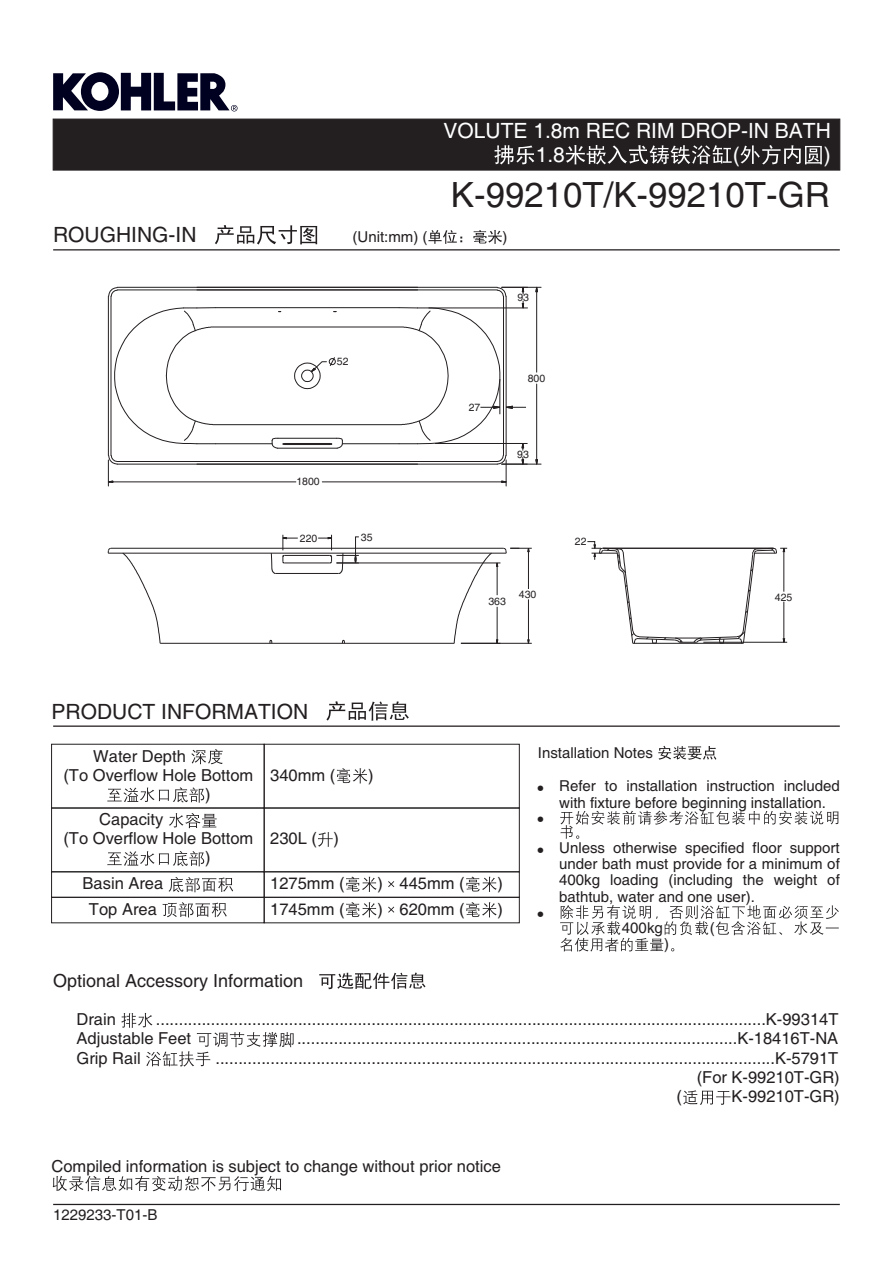
<style>
.page{position:relative;width:893px;height:1263px;background:#fff}
.page>*{position:absolute;margin:0;border:0;box-sizing:border-box;transform-origin:0 0}
.t1{font:34.8px "Arial";color:#231f20}
.t2{font:21px/24.2px "Arial";color:#fff}
.t3{font:21px "Arial";color:#231f20}
.t4{font:18px "Arial";color:#231f20}
.t5{font:16.5px/19.4px "Arial";color:#231f20}
.t6{font:15px/16.5px "Arial";color:#231f20}
.t7{font:15px "Corel Font 25554";color:#231f20}
.t8{font:10.5px "Arial";color:#231f20}
</style>
<div class="page">
<hr style="left:53px;top:1204px;width:787px;height:1px;background:#231f20">
<div style="left:53px;top:119px;width:787px;height:51px;background:#231f20"></div>
<svg style="left:494px;top:145px;width:40px;height:19px"></svg>
<svg style="left:566px;top:145px;width:166px;height:19px"></svg>
<svg style="left:740px;top:145px;width:82px;height:20px"></svg>
<hr style="left:53px;top:249px;width:787px;height:1px;background:#231f20">
<hr style="left:53px;top:725px;width:787px;height:2px;background:#231f20">
<svg style="left:388px;top:881px;width:6px;height:6px"></svg>
<svg style="left:346px;top:876px;width:31px;height:16px"></svg>
<svg style="left:466px;top:876px;width:31px;height:16px"></svg>
<svg style="left:388px;top:906px;width:6px;height:7px"></svg>
<svg style="left:346px;top:902px;width:31px;height:15px"></svg>
<svg style="left:466px;top:902px;width:31px;height:15px"></svg>
<svg style="left:683px;top:1090px;width:47px;height:15px"></svg>
<svg style="left:319px;top:972px;width:106px;height:17px"></svg>
<svg style="left:121px;top:1013px;width:173px;height:53px"></svg>
<svg style="left:560px;top:811px;width:278px;height:28px"></svg>
<svg style="left:560px;top:905px;width:279px;height:46px"></svg>
<svg style="left:658px;top:746px;width:58px;height:14px"></svg>
<svg style="left:53px;top:72px;width:185px;height:39px"></svg>
<hr style="left:160px;top:643px;width:294px;height:1px;background:#231f20">
<hr style="left:284px;top:562px;width:46px;height:1px;background:#231f20">
<hr style="left:284px;top:555px;width:46px;height:1px;background:#231f20">
<hr style="left:108px;top:553px;width:398px;height:1px;background:#231f20">
<hr style="left:111px;top:548px;width:393px;height:1px;background:#231f20">
<hr style="left:276px;top:573px;width:63px;height:1px;background:#231f20">
<svg style="left:107px;top:547px;width:5px;height:6px"></svg>
<svg style="left:269px;top:639px;width:4px;height:4px"></svg>
<svg style="left:122px;top:552px;width:39px;height:92px"></svg>
<svg style="left:270px;top:535px;width:28px;height:39px"></svg>
<svg style="left:318px;top:535px;width:42px;height:39px"></svg>
<hr style="left:336px;top:562px;width:164px;height:1px;background:#231f20">
<svg style="left:453px;top:547px;width:79px;height:97px"></svg>
<svg style="left:587px;top:541px;width:200px;height:103px"></svg>
<hr style="left:502px;top:464px;width:39px;height:1px;background:#231f20">
<hr style="left:502px;top:287px;width:39px;height:1px;background:#231f20">
<hr style="left:536px;top:384px;width:1px;height:76px;background:#231f20">
<hr style="left:536px;top:292px;width:1px;height:80px;background:#231f20">
<svg style="left:535px;top:459px;width:3px;height:6px"></svg>
<svg style="left:535px;top:286px;width:3px;height:15px"></svg>
<svg style="left:215px;top:225px;width:102px;height:20px"></svg>
<svg style="left:428px;top:230px;width:34px;height:14px"></svg>
<svg style="left:473px;top:230px;width:29px;height:14px"></svg>
<svg style="left:326px;top:701px;width:83px;height:20px"></svg>
<svg style="left:53px;top:1176px;width:228px;height:15px"></svg>
<svg style="left:169px;top:877px;width:64px;height:15px"></svg>
<svg style="left:163px;top:902px;width:64px;height:15px"></svg>
<svg style="left:337px;top:768px;width:30px;height:15px"></svg>
<svg style="left:318px;top:832px;width:15px;height:15px"></svg>
<svg style="left:191px;top:749px;width:32px;height:15px"></svg>
<svg style="left:107px;top:787px;width:97px;height:16px"></svg>
<svg style="left:169px;top:813px;width:48px;height:15px"></svg>
<svg style="left:107px;top:851px;width:97px;height:15px"></svg>
<div style="left:51px;top:807px;width:214px;height:65px;border:1px solid #231f20"></div>
<div style="left:51px;top:871px;width:214px;height:27px;border:1px solid #231f20"></div>
<div style="left:51px;top:897px;width:214px;height:26px;border:1px solid #231f20"></div>
<div style="left:264px;top:744px;width:256px;height:64px;border:1px solid #231f20"></div>
<div style="left:264px;top:807px;width:256px;height:65px;border:1px solid #231f20"></div>
<div style="left:264px;top:871px;width:256px;height:27px;border:1px solid #231f20"></div>
<div style="left:264px;top:897px;width:256px;height:26px;border:1px solid #231f20"></div>
<svg style="left:107px;top:286px;width:420px;height:200px"></svg>
<p class="t2" style="left:536px;top:121px;width:297px;text-indent:-92px">VOLUTE 1.8m REC RIM DROP-IN BATH<br>1.8</p>
<p class="t2" style="left:733px;top:145px;width:8px">(</p>
<p class="t2" style="left:824px;top:145px;width:8px">)</p>
<h1 class="t1" style="left:451px;top:182px;width:380px">K-99210T/K-99210T-GR</h1>
<p class="t3" style="left:53px;top:227px;width:145px">ROUGHING-IN</p>
<p class="t6" style="left:352px;top:230px;width:76px">(Unit:mm) (</p>
<p class="t6" style="left:502px;top:230px;width:6px">)</p>
<p class="t8" style="left:517px;top:294px;width:13px">93</p>
<p class="t8" style="left:337px;top:357px;width:13px">52</p>
<p class="t8" style="left:296px;top:478px;width:25px">1800</p>
<p class="t8" style="left:469px;top:404px;width:13px">27</p>
<p class="t8" style="left:528px;top:374px;width:19px">800</p>
<p class="t8" style="left:517px;top:450px;width:13px">93</p>
<p class="t8" style="left:300px;top:534px;width:19px">220</p>
<p class="t8" style="left:361px;top:534px;width:13px">35</p>
<p class="t8" style="left:575px;top:537px;width:13px">22</p>
<p class="t8" style="left:488px;top:597px;width:19px">363</p>
<p class="t8" style="left:519px;top:591px;width:19px">430</p>
<p class="t8" style="left:775px;top:593px;width:19px">425</p>
<p class="t3" style="left:52px;top:703px;width:258px">PRODUCT INFORMATION</p>
<p class="t5" style="left:93px;top:748px;width:94px">Water Depth</p>
<p class="t5" style="left:63px;top:767px;width:191px">(To Overflow Hole Bottom</p>
<p class="t5" style="left:205px;top:786px;width:7px">)</p>
<p class="t5" style="left:99px;top:811px;width:66px">Capacity</p>
<p class="t5" style="left:63px;top:831px;width:191px">(To Overflow Hole Bottom</p>
<p class="t5" style="left:205px;top:850px;width:7px">)</p>
<p class="t5" style="left:83px;top:873px;width:82px;line-height:25.2px;text-align:center">Basin Area<br>Top Area</p>
<p class="t5" style="left:270px;top:767px;width:67px">340mm (</p>
<p class="t5" style="left:368px;top:767px;width:7px">)</p>
<p class="t5" style="left:270px;top:830px;width:70px">230L ( )</p>
<p class="t5" style="left:270px;top:875px;width:76px">1275mm (</p>
<p class="t5" style="left:399px;top:875px;width:67px">445mm (</p>
<p class="t5" style="left:377px;top:875px;width:7px">)</p>
<p class="t5" style="left:498px;top:875px;width:7px">)</p>
<p class="t5" style="left:270px;top:901px;width:76px">1745mm (</p>
<p class="t5" style="left:399px;top:901px;width:67px">620mm (</p>
<p class="t5" style="left:377px;top:901px;width:7px">)</p>
<p class="t5" style="left:498px;top:901px;width:7px">)</p>
<p class="t6" style="left:538px;top:746px;width:117px">Installation Notes</p>
<p class="t7" style="left:538px;top:777px;width:7px">-</p>
<p class="t7" style="left:538px;top:808px;width:7px">-</p>
<p class="t7" style="left:538px;top:838px;width:7px">-</p>
<p class="t7" style="left:538px;top:902px;width:7px">-</p>
<p class="t6" style="left:559px;top:779px;width:282px">Refer to installation instruction included with fixture before beginning installation.</p>
<p class="t6" style="left:559px;top:840px;width:282px;text-align:justify">Unless otherwise specified floor support under bath must provide for a minimum of 400kg loading (including the weight of bathtub, water and one user).</p>
<p class="t6" style="left:622px;top:921px;width:42px">400kg</p>
<p class="t6" style="left:710px;top:921px;width:6px">(</p>
<p class="t6" style="left:664px;top:937px;width:6px">)</p>
<p class="t4" style="left:53px;top:974px;width:252px">Optional Accessory Information</p>
<p class="t5" style="left:77px;top:1011px;width:116px">Drain<br>Adjustable Feet<br>Grip Rail</p>
<p class="t5" style="left:156px;top:1011px;width:685px;text-align:right">.....................................................................................................................................K-99314T ................................................................................................K-18416T-NA ..........................................................................................................................K-5791T<br>(For K-99210T-GR)</p>
<p class="t5" style="left:52px;top:1158px;width:451px">Compiled information is subject to change without prior notice</p>
<p class="t6" style="left:53px;top:1208px;width:106px">1229233-T01-B</p>
<p class="t5" style="left:677px;top:1088px;width:7px">(</p>
<p class="t5" style="left:732px;top:1088px;width:110px">K-99210T-GR)</p>
</div>
